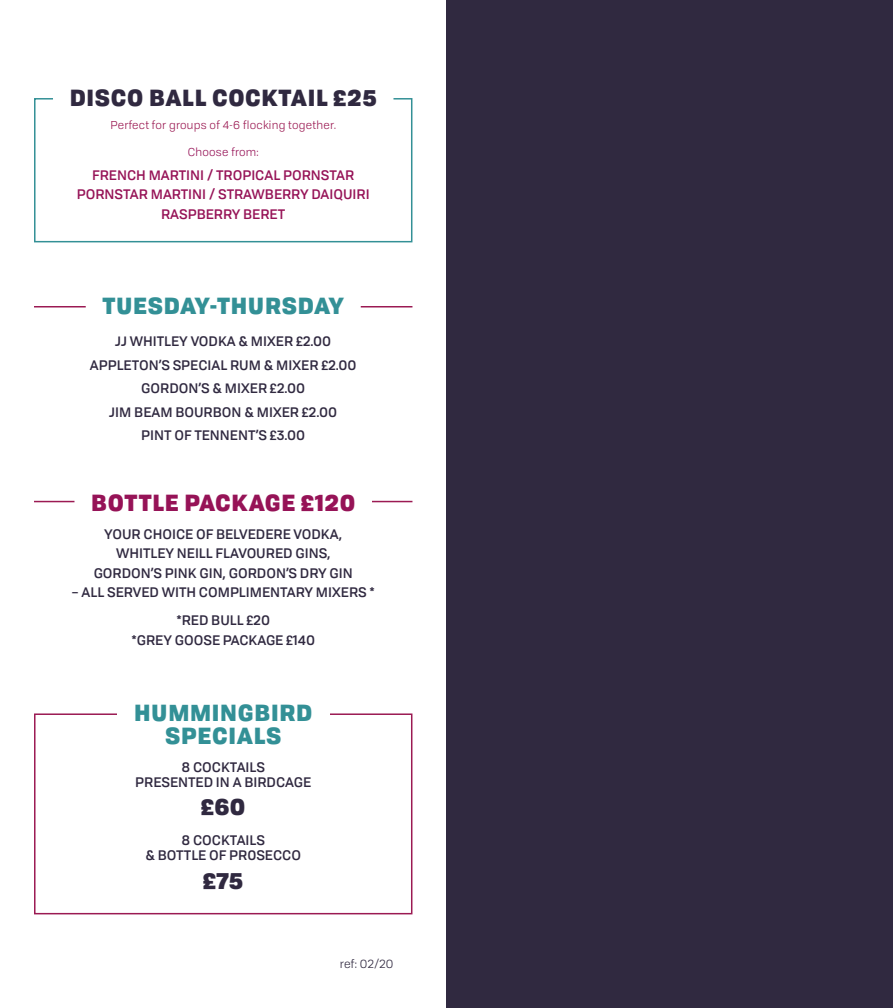
<style>
.page{position:relative;width:893px;height:1008px;background:#fff}
.page>*{position:absolute;margin:0;border:0;box-sizing:border-box;transform-origin:0 0}
.t1{font:900 22.5px/22.5px "Tofino";letter-spacing:.03em;color:#339096;text-align:center}
.t2{font:900 22.5px "Tofino";letter-spacing:.03em;color:#302940}
.t3{font:900 22.5px "Tofino";letter-spacing:.03em;color:#961357}
.t4{font:500 13.5px/23.5px "Tofino";color:#302940;text-align:center}
.t5{font:500 13.5px/19.5px "Tofino";color:#961357;text-align:center}
.t6{font:11.7px "Tofino";letter-spacing:.02em;color:#302940}
.t7{font:11.25px "Tofino";letter-spacing:.02em;color:#9b1a53}
.t8{font:11.25px "Tofino";letter-spacing:.02em;color:#961357}
</style>
<div class="page">
<div style="left:34px;top:98px;width:378px;height:144px;border:2px solid #339096"></div>
<div style="left:34px;top:713px;width:378px;height:201px;border:2px solid #9b1a53"></div>
<hr style="left:34px;top:306px;width:378px;height:1px;background:#9b1a53">
<div style="left:117px;top:688px;width:213px;height:41px;background:#fff"></div>
<hr style="left:34px;top:501px;width:378px;height:1px;background:#9b1a53">
<div style="left:53px;top:94px;width:340px;height:15px;background:#fff"></div>
<div style="left:86px;top:301px;width:275px;height:15px;background:#fff"></div>
<div style="left:74px;top:498px;width:298px;height:15px;background:#fff"></div>
<div style="left:446px;top:0;width:447px;height:1008px;background:#302940"></div>
<h1 class="t2" style="left:70px;top:79px;width:309px">DISCO BALL COCKTAIL £25</h1>
<p class="t7" style="left:111px;top:117px;width:227px">Perfect for groups of 4-6 flocking together.</p>
<p class="t8" style="left:188px;top:144px;width:72px">Choose from:</p>
<p class="t5" style="left:77px;top:164px;width:294px">FRENCH MARTINI / TROPICAL PORNSTAR<br>PORNSTAR MARTINI / STRAWBERRY DAIQUIRI<br>RASPBERRY BERET</p>
<h1 class="t1" style="left:102px;top:293px;width:243px">TUESDAY-THURSDAY</h1>
<p class="t4" style="left:90px;top:329px;width:268px">JJ WHITLEY VODKA &amp; MIXER £2.00<br>APPLETON’S SPECIAL RUM &amp; MIXER £2.00<br>GORDON’S &amp; MIXER £2.00<br>JIM BEAM BOURBON &amp; MIXER £2.00<br>PINT OF TENNENT’S £3.00</p>
<h1 class="t3" style="left:91px;top:483px;width:266px">BOTTLE PACKAGE £120</h1>
<p class="t4" style="left:94px;top:523px;width:261px;line-height:19.5px">YOUR CHOICE OF BELVEDERE VODKA,<br>WHITLEY NEILL FLAVOURED GINS,<br>GORDON’S PINK GIN, GORDON’S DRY GIN</p>
<p class="t4" style="left:72px;top:577px;width:305px;line-height:28px">– ALL SERVED WITH COMPLIMENTARY MIXERS * *RED BULL £20</p>
<p class="t4" style="left:131px;top:627px;width:185px">*GREY GOOSE PACKAGE £140</p>
<h1 class="t1" style="left:134px;top:700px;width:180px">HUMMINGBIRD<br>SPECIALS</h1>
<p class="t4" style="left:135px;top:758px;width:177px;line-height:15px">8 COCKTAILS<br>PRESENTED IN A BIRDCAGE</p>
<h1 class="t2" style="left:201px;top:787px;width:46px">£60</h1>
<p class="t4" style="left:145px;top:831px;width:157px;line-height:15px">8 COCKTAILS<br>&amp; BOTTLE OF PR0SECCO</p>
<h1 class="t2" style="left:203px;top:861px;width:42px">£75</h1>
<p class="t6" style="left:340px;top:955px;width:55px">ref: 02/20</p>
</div>
